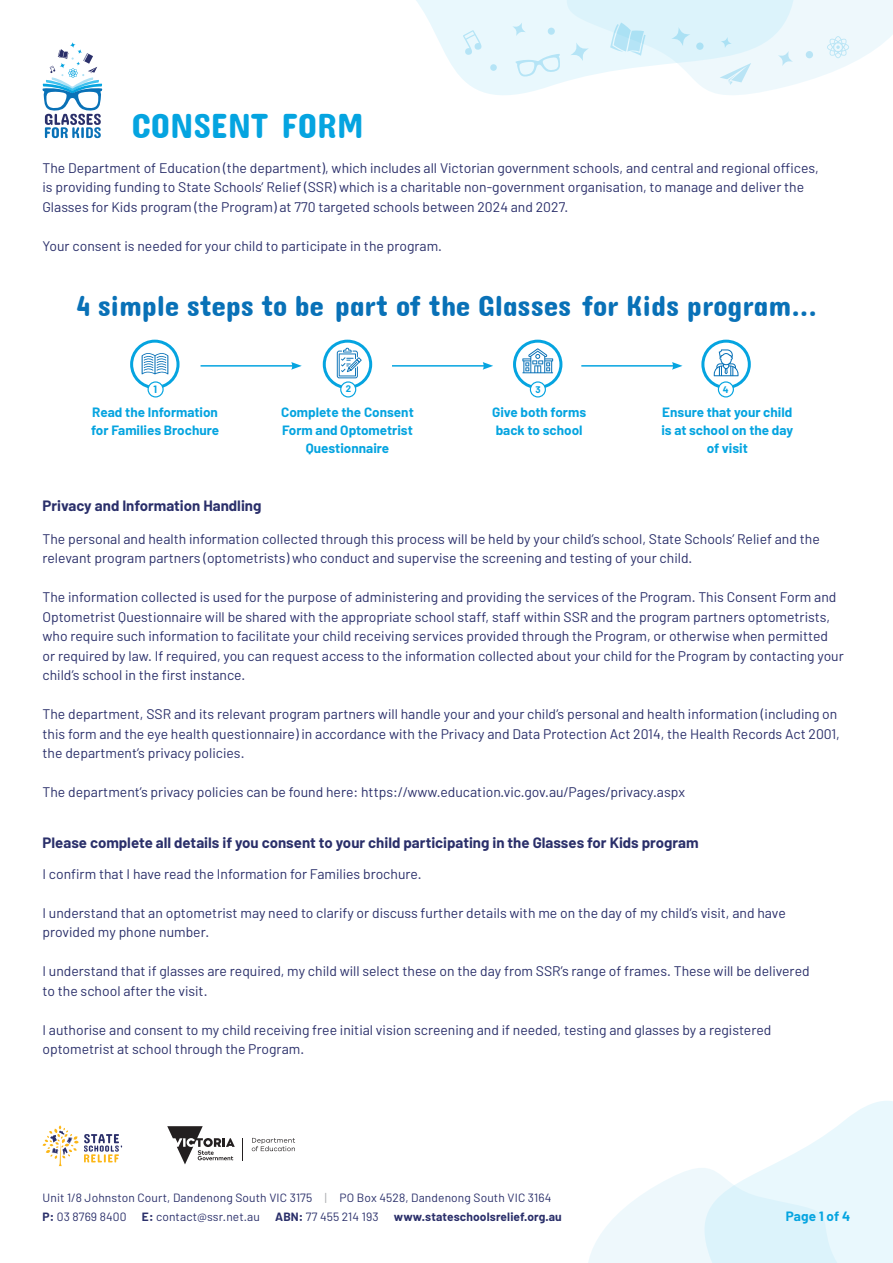
<style>
.page{position:relative;width:893px;height:1263px;background:#fff}
.page>*{position:absolute;margin:0;border:0;box-sizing:border-box;transform-origin:0 0}
.t1{font:35.1px "Concert One";color:#05a4e0}
.t2{font:29.25px "Concert One";color:#0971b7}
.t3{font:700 15px "Barlow";color:#2a2f6a}
.t4{font:13.95px/19.5px "Barlow";color:#2a2f6a}
.t5{font:700 13.5px/18px "Barlow";color:#05a4e0}
.t6{font:12px/19.5px "Barlow";letter-spacing:.01em;color:#2a2f6a}
.t7{font:700 12px "Barlow";letter-spacing:.01em;color:#2a2f6a}
.t8{font:700 10.65px "Barlow";color:#05a4e0}
.t9{font:700 9.6px "Barlow";color:#05a4e0}
.s1{color:#a8a9ad}
.s2{font-weight:700}
</style>
<div class="page">
<svg style="left:588px;top:1101px;width:305px;height:162px"></svg>
<svg style="left:42px;top:42px;width:60px;height:96px"></svg>
<svg style="left:416px;top:0;width:99px;height:95px;fill:#e9f8fd"></svg>
<div style="left:490px;top:64px;width:7px;height:7px;background:#b5e4f6;border-radius:50%"></div>
<svg style="left:512px;top:23px;width:14px;height:13px"></svg>
<svg style="left:463px;top:30px;width:19px;height:26px"></svg>
<svg style="left:515px;top:0;width:378px;height:95px"></svg>
<hr style="left:201px;top:365px;width:93px;height:2px;background:#05a4e0">
<svg style="left:291px;top:362px;width:11px;height:8px"></svg>
<hr style="left:392px;top:365px;width:93px;height:2px;background:#05a4e0">
<svg style="left:483px;top:362px;width:10px;height:8px"></svg>
<hr style="left:581px;top:365px;width:93px;height:2px;background:#05a4e0">
<svg style="left:672px;top:362px;width:10px;height:8px"></svg>
<svg style="left:132px;top:341px;width:46px;height:47px"></svg>
<div style="left:130px;top:340px;width:50px;height:49px;border:3px solid #05a4e0;border-radius:50%"></div>
<svg style="left:142px;top:353px;width:26px;height:21px"></svg>
<svg style="left:324px;top:341px;width:47px;height:47px"></svg>
<div style="left:323px;top:340px;width:49px;height:49px;border:3px solid #05a4e0;border-radius:50%"></div>
<svg style="left:337px;top:348px;width:25px;height:30px"></svg>
<svg style="left:514px;top:341px;width:47px;height:47px"></svg>
<div style="left:513px;top:340px;width:49px;height:49px;border:3px solid #05a4e0;border-radius:50%"></div>
<svg style="left:522px;top:348px;width:31px;height:25px"></svg>
<svg style="left:703px;top:341px;width:46px;height:47px"></svg>
<div style="left:701px;top:340px;width:50px;height:49px;border:3px solid #05a4e0;border-radius:50%"></div>
<svg style="left:714px;top:349px;width:24px;height:27px"></svg>
<div style="left:148px;top:382px;width:15px;height:15px;background:#fff;border-radius:50%"></div>
<div style="left:148px;top:381px;width:16px;height:16px;border:1px solid #05a4e0;border-radius:50%"></div>
<div style="left:341px;top:382px;width:15px;height:15px;background:#fff;border-radius:50%"></div>
<div style="left:340px;top:381px;width:16px;height:16px;border:1px solid #05a4e0;border-radius:50%"></div>
<div style="left:530px;top:382px;width:15px;height:15px;background:#fff;border-radius:50%"></div>
<div style="left:530px;top:381px;width:16px;height:16px;border:1px solid #05a4e0;border-radius:50%"></div>
<div style="left:718px;top:382px;width:15px;height:15px;background:#fff;border-radius:50%"></div>
<div style="left:718px;top:381px;width:16px;height:16px;border:1px solid #05a4e0;border-radius:50%"></div>
<svg style="left:43px;top:1125px;width:79px;height:41px"></svg>
<svg style="left:167px;top:1126px;width:68px;height:38px"></svg>
<svg style="left:252px;top:1138px;width:43px;height:13px"></svg>
<h1 class="t1" style="left:132px;top:104px;width:234px">CONSENT FORM</h1>
<p class="t4" style="left:43px;top:157px;width:778px">The Department of Education (the department), which includes all Victorian government schools, and central and regional offices, is providing funding to State Schools’ Relief (SSR) which is a charitable non-government organisation, to manage and deliver the<br>Glasses for Kids program (the Program) at 770 targeted schools between 2024 and 2027.</p>
<p class="t4" style="left:43px;top:235px;width:401px">Your consent is needed for your child to participate in the program.</p>
<h2 class="t2" style="left:76px;top:288px;width:742px">4 simple steps to be part of the Glasses for Kids program...</h2>
<p class="t8" style="left:153px;top:383px;width:5px">1</p>
<p class="t9" style="left:346px;top:383px;width:7px">2</p>
<p class="t9" style="left:535px;top:383px;width:7px">3</p>
<p class="t9" style="left:723px;top:383px;width:7px">4</p>
<p class="t5" style="left:91px;top:403px;width:130px">Read the Information for Families Brochure</p>
<p class="t5" style="left:281px;top:403px;width:134px;text-align:center">Complete the Consent<br>Form and Optometrist<br>Questionnaire</p>
<p class="t5" style="left:492px;top:403px;width:95px">Give both forms back to school</p>
<p class="t5" style="left:661px;top:403px;width:133px;text-align:center">Ensure that your child is at school on the day of visit</p>
<p class="t3" style="left:43px;top:497px;width:220px">Privacy and Information Handling</p>
<p class="t4" style="left:43px;top:528px;width:779px">The personal and health information collected through this process will be held by your child’s school, State Schools’ Relief and the relevant program partners (optometrists) who conduct and supervise the screening and testing of your child.</p>
<p class="t4" style="left:43px;top:587px;width:803px">The information collected is used for the purpose of administering and providing the services of the Program. This Consent Form and Optometrist Questionnaire will be shared with the appropriate school staff, staff within SSR and the program partners optometrists, who require such information to facilitate your child receiving services provided through the Program, or otherwise when permitted or required by law. If required, you can request access to the information collected about your child for the Program by contacting your child’s school in the first instance.</p>
<p class="t4" style="left:43px;top:704px;width:799px">The department, SSR and its relevant program partners will handle your and your child’s personal and health information (including on this form and the eye health questionnaire) in accordance with the Privacy and Data Protection Act 2014, the Health Records Act 2001, the department’s privacy policies.</p>
<p class="t4" style="left:43px;top:782px;width:644px">The department’s privacy policies can be found here: https://www.education.vic.gov.au/Pages/privacy.aspx</p>
<p class="t3" style="left:43px;top:833px;width:658px">Please complete all details if you consent to your child participating in the Glasses for Kids program</p>
<p class="t4" style="left:43px;top:864px;width:381px">I confirm that I have read the Information for Families brochure.</p>
<p class="t4" style="left:43px;top:903px;width:745px">I understand that an optometrist may need to clarify or discuss further details with me on the day of my child’s visit, and have provided my phone number.</p>
<p class="t4" style="left:43px;top:961px;width:769px">I understand that if glasses are required, my child will select these on the day from SSR’s range of frames. These will be delivered to the school after the visit.</p>
<p class="t4" style="left:43px;top:1020px;width:730px">I authorise and consent to my child receiving free initial vision screening and if needed, testing and glasses by a registered optometrist at school through the Program.</p>
<p class="t6" style="left:43px;top:1187px;width:510px">Unit 1/8 Johnston Court, Dandenong South VIC 3175 <span class="s1">|</span> PO Box 4528, Dandenong South VIC 3164<br><span class="s2">P:</span> 03 8769 8400</p>
<p class="t6" style="left:142px;top:1207px;width:120px"><span class="s2">E:</span> contact@ssr.net.au</p>
<p class="t6" style="left:275px;top:1207px;width:105px"><span class="s2">ABN:</span> 77 455 214 193</p>
<p class="t7" style="left:394px;top:1209px;width:169px">www.stateschoolsrelief.org.au</p>
<p class="t5" style="left:786px;top:1206px;width:66px">Page 1 of 4</p>
</div>
